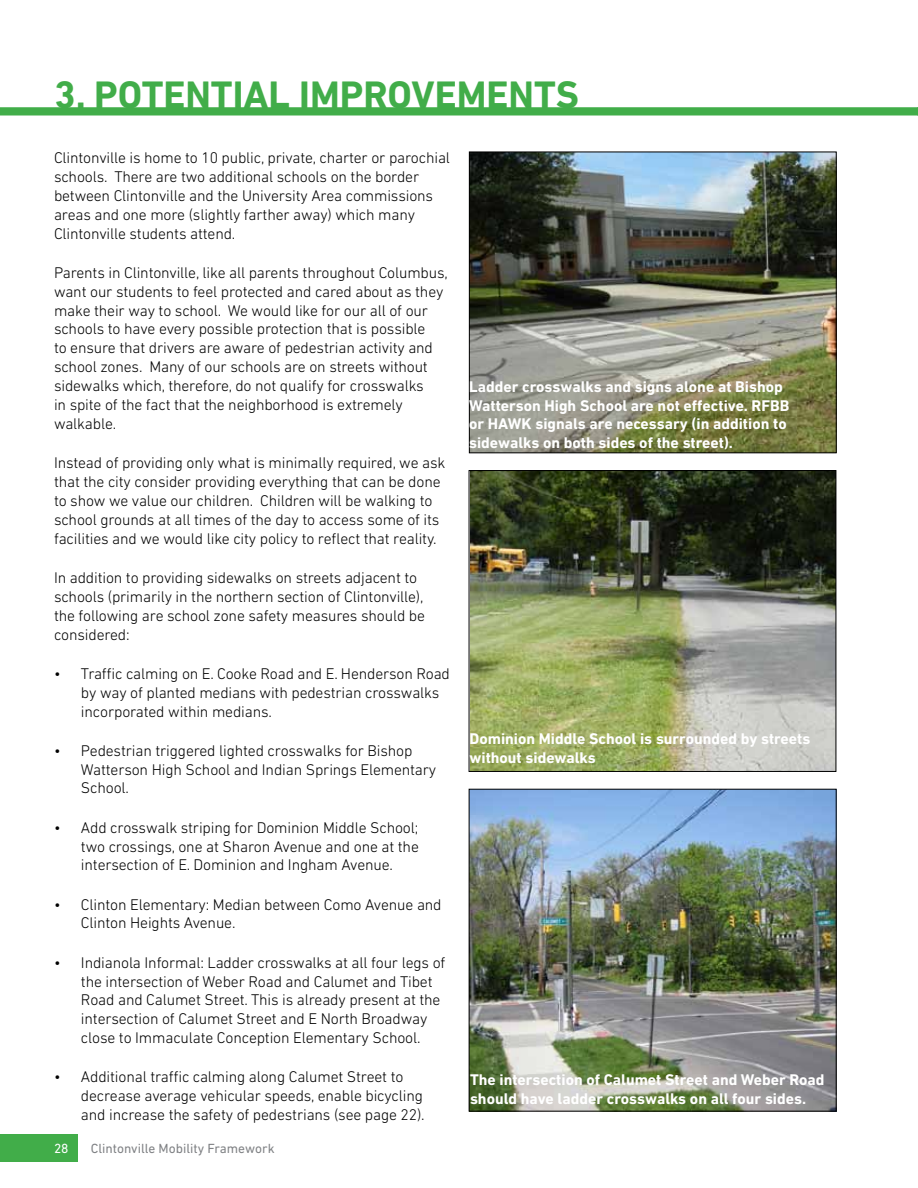
<style>
.page{position:relative;width:918px;height:1188px;background:#fff}
.page>*{position:absolute;margin:0;border:0;box-sizing:border-box;transform-origin:0 0}
.t1{font:700 39px "DIN Next LT Pro";color:#41ad49}
.t2{font:300 15.75px/18.9px "DIN Next LT Pro";letter-spacing:-.01em;color:#000}
.t3{font:700 15.75px/18.9px "DIN Next LT Pro";color:#fff}
.t4{font:13.5px "DIN Next LT Pro";color:#808285}
.t5{font:13.5px "DIN Next LT Pro";color:#fff}
</style>
<div class="page">
<div style="left:0;top:1134px;width:78px;height:28px;background:#41ad49"></div>
<div style="left:0;top:108px;width:918px;height:7px;background:#41ad49"></div>
<div style="left:0;top:107px;width:918px;height:9px;border:2px solid #41ad49"></div>
<img style="left:471px;top:472px;width:363px;height:298px">
<div style="left:469px;top:470px;width:367px;height:302px;border:1px solid #000"></div>
<img style="left:471px;top:791px;width:363px;height:318px">
<img style="left:471px;top:154px;width:363px;height:297px">
<div style="left:469px;top:152px;width:367px;height:301px;border:1px solid #000"></div>
<h1 class="t1" style="left:54px;top:72px;width:527px">3. POTENTIAL IMPROVEMENTS</h1>
<p class="t2" style="left:54px;top:148px;width:398px">Clintonville is home to 10 public, private, charter or parochial schools. There are two additional schools on the border between Clintonville and the University Area commissions areas and one more (slightly farther away) which many Clintonville students attend.</p>
<p class="t2" style="left:54px;top:263px;width:395px">Parents in Clintonville, like all parents throughout Columbus, want our students to feel protected and cared about as they make their way to school. We would like for our all of our schools to have every possible protection that is possible<br>to ensure that drivers are aware of pedestrian activity and school zones. Many of our schools are on streets without sidewalks which, therefore, do not qualify for crosswalks<br>in spite of the fact that the neighborhood is extremely walkable.</p>
<p class="t2" style="left:54px;top:453px;width:393px">Instead of providing only what is minimally required, we ask that the city consider providing everything that can be done to show we value our children. Children will be walking to school grounds at all times of the day to access some of its facilities and we would like city policy to reflect that reality.</p>
<p class="t2" style="left:54px;top:568px;width:373px">In addition to providing sidewalks on streets adjacent to schools (primarily in the northern section of Clintonville), the following are school zone safety measures should be considered:</p>
<p class="t2" style="left:81px;top:664px;width:370px;text-indent:-27px">• Traffic calming on E. Cooke Road and E. Henderson Road by way of planted medians with pedestrian crosswalks incorporated within medians.</p>
<p class="t2" style="left:81px;top:741px;width:357px;text-indent:-27px">• Pedestrian triggered lighted crosswalks for Bishop<br>Watterson High School and Indian Springs Elementary<br>School.</p>
<p class="t2" style="left:81px;top:818px;width:339px;text-align:justify;text-indent:-27px">• Add crosswalk striping for Dominion Middle School; two crossings, one at Sharon Avenue and one at the intersection of E. Dominion and Ingham Avenue.</p>
<p class="t2" style="left:81px;top:895px;width:362px;text-indent:-27px">• Clinton Elementary: Median between Como Avenue and<br>Clinton Heights Avenue.</p>
<p class="t2" style="left:81px;top:953px;width:366px;text-indent:-27px">• Indianola Informal: Ladder crosswalks at all four legs of the intersection of Weber Road and Calumet and Tibet Road and Calumet Street. This is already present at the intersection of Calumet Street and E North Broadway close to Immaculate Conception Elementary School.</p>
<p class="t2" style="left:81px;top:1067px;width:345px;text-indent:-27px">• Additional traffic calming along Calumet Street to decrease average vehicular speeds, enable bicycling and increase the safety of pedestrians (see page 22).</p>
<p class="t5" style="left:54px;top:1141px;width:16px">28</p>
<p class="t4" style="left:91px;top:1141px;width:185px">Clintonville Mobility Framework</p>
<p class="t3" style="left:469px;top:377px;width:322px">Ladder crosswalks and signs alone at Bishop Watterson High School are not effective. RFBB or HAWK signals are necessary (in addition to sidewalks on both sides of the street).</p>
<p class="t3" style="left:469px;top:730px;width:342px">Dominion Middle School is surrounded by streets without sidewalks</p>
<p class="t3" style="left:470px;top:1070px;width:356px">The intersection of Calumet Street and Weber Road should have ladder crosswalks on all four sides.</p>
</div>
